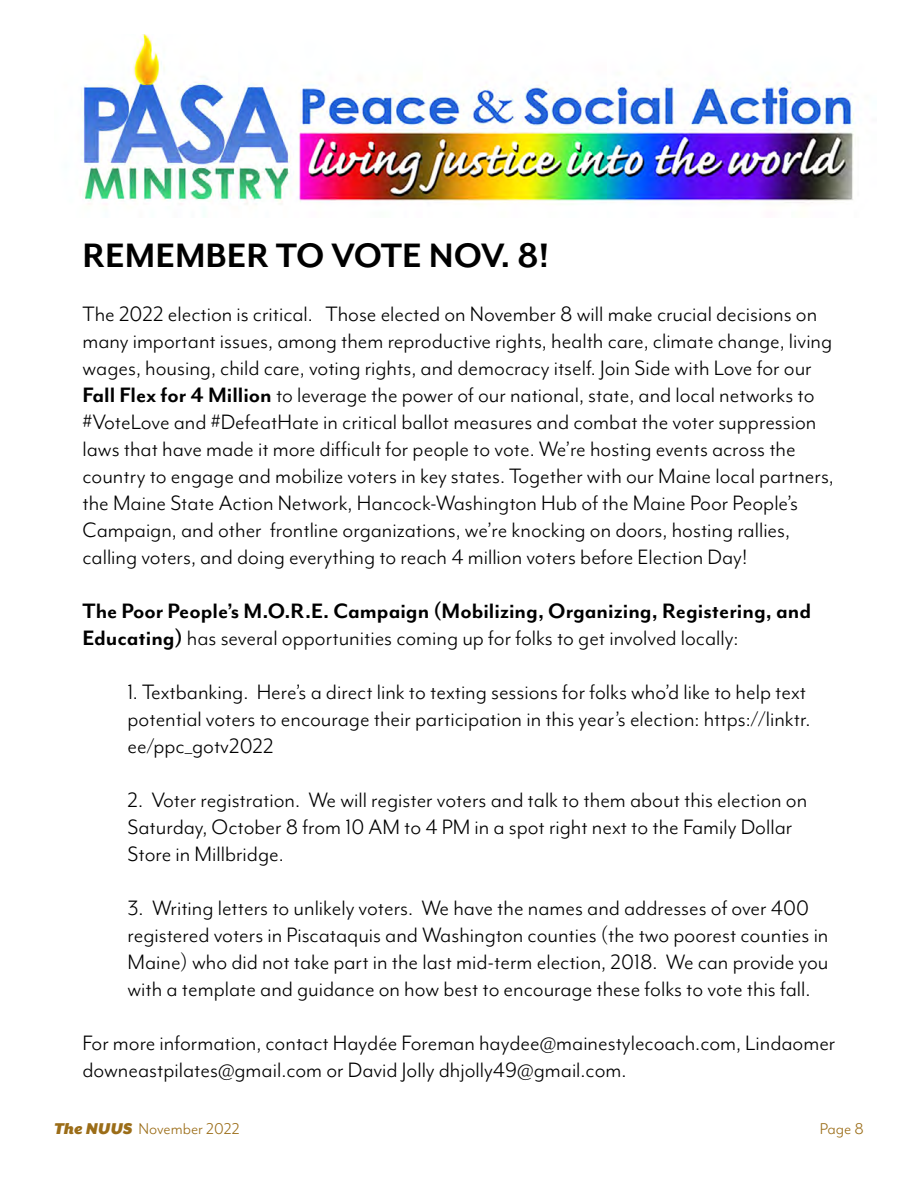
<style>
.page{position:relative;width:918px;height:1188px;background:#fff}
.page>*{position:absolute;margin:0;border:0;box-sizing:border-box;transform-origin:0 0}
.t1{font:700 39px "Mr Eaves Mod OT";color:#000}
.t2{font:24px/27px "Mr Eaves Mod OT";color:#000}
.t3{font:700 24px/27px "Mr Eaves Mod OT";color:#000}
.t4{font:18px "Mr Eaves Mod OT";color:#9b6d18}
.s1{font-weight:700}
.s2{font-weight:400}
.s3{font-family:"Mr Eaves XL San OT";font-weight:900;font-style:italic}
</style>
<div class="page">
<img style="left:81px;top:35px;width:773px;height:182px">
<h1 class="t1" style="left:82px;top:233px;width:468px">REMEMBER TO VOTE NOV. 8!</h1>
<p class="t2" style="left:82px;top:300px;width:753px">The 2022 election is critical. Those elected on November 8 will make crucial decisions on many important issues, among them reproductive rights, health care, climate change, living wages, housing, child care, voting rights, and democracy itself. Join Side with Love for our <span class="s1">Fall Flex for 4 Million</span> to leverage the power of our national, state, and local networks to #VoteLove and #DefeatHate in critical ballot measures and combat the voter suppression laws that have made it more difficult for people to vote. We’re hosting events across the country to engage and mobilize voters in key states. Together with our Maine local partners, the Maine State Action Network, Hancock-Washington Hub of the Maine Poor People’s Campaign, and other frontline organizations, we’re knocking on doors, hosting rallies, calling voters, and doing everything to reach 4 million voters before Election Day!</p>
<p class="t3" style="left:82px;top:597px;width:730px">The Poor People’s M.O.R.E. Campaign (Mobilizing, Organizing, Registering, and<br>Educating) <span class="s2">has several opportunities coming up for folks to get involved locally:</span></p>
<p class="t2" style="left:128px;top:678px;width:685px">1. Textbanking. Here’s a direct link to texting sessions for folks who’d like to help text potential voters to encourage their participation in this year’s election: https://linktr. ee/ppc_gotv2022</p>
<p class="t2" style="left:128px;top:786px;width:681px">2. Voter registration. We will register voters and talk to them about this election on<br>Saturday, October 8 from 10 AM to 4 PM in a spot right next to the Family Dollar<br>Store in Millbridge.</p>
<p class="t2" style="left:128px;top:894px;width:703px">3. Writing letters to unlikely voters. We have the names and addresses of over 400 registered voters in Piscataquis and Washington counties (the two poorest counties in Maine) who did not take part in the last mid-term election, 2018. We can provide you with a template and guidance on how best to encourage these folks to vote this fall.</p>
<p class="t2" style="left:82px;top:1029px;width:754px">For more information, contact Haydée Foreman haydee@mainestylecoach.com, Lindaomer downeastpilates@gmail.com or David Jolly dhjolly49@gmail.com.</p>
<p class="t4" style="left:54px;top:1119px;width:187px"><span class="s3">The NUUS</span> November 2022</p>
<p class="t4" style="left:820px;top:1119px;width:46px">Page 8</p>
</div>
